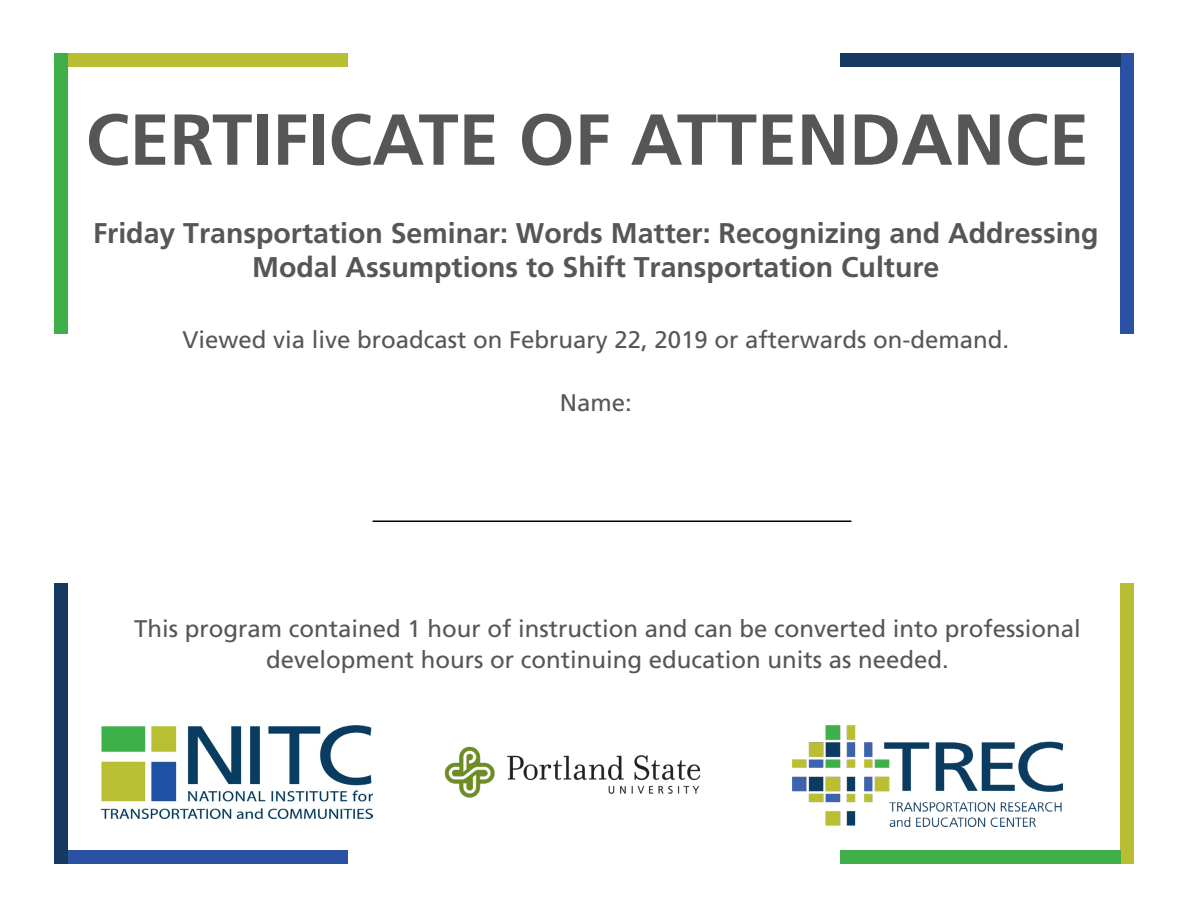
<style>
.page{position:relative;width:1188px;height:918px;background:#fff}
.page>*{position:absolute;margin:0;border:0;box-sizing:border-box;transform-origin:0 0}
.t1{font:700 72px "Frutiger LT Std";color:#565659}
.t2{font:700 28.5px/34.2px "Frutiger";color:#565659;text-align:center}
.t3{font:24px/31.5px "Frutiger";color:#565659;text-align:center}
</style>
<div class="page">
<div style="left:1120px;top:583px;width:14px;height:281px;background:#b7be34"></div>
<div style="left:841px;top:850px;width:280px;height:14px;background:#3fae49"></div>
<div style="left:67px;top:850px;width:281px;height:14px;background:#2a51a3"></div>
<div style="left:54px;top:583px;width:14px;height:281px;background:#163962"></div>
<div style="left:68px;top:53px;width:280px;height:14px;background:#b7be34"></div>
<div style="left:54px;top:53px;width:14px;height:281px;background:#3fae49"></div>
<div style="left:1120px;top:53px;width:14px;height:281px;background:#2a51a3"></div>
<div style="left:840px;top:53px;width:280px;height:14px;background:#163962"></div>
<hr style="left:373px;top:520px;width:478px;height:2px;background:#000">
<img style="left:792px;top:725px;width:271px;height:102px">
<img style="left:444px;top:746px;width:257px;height:52px">
<img style="left:102px;top:725px;width:271px;height:93px">
<h1 class="t1" style="left:86px;top:97px;width:1005px">CERTIFICATE OF ATTENDANCE</h1>
<p class="t2" style="left:93px;top:216px;width:1007px">Friday Transportation Seminar: Words Matter: Recognizing and Addressing<br>Modal Assumptions to Shift Transportation Culture</p>
<p class="t3" style="left:182px;top:324px;width:828px">Viewed via live broadcast on February 22, 2019 or afterwards on-demand.</p>
<p class="t3" style="left:560px;top:387px;width:74px">Name:</p>
<p class="t3" style="left:134px;top:612px;width:948px">This program contained 1 hour of instruction and can be converted into professional development hours or continuing education units as needed.</p>
</div>
